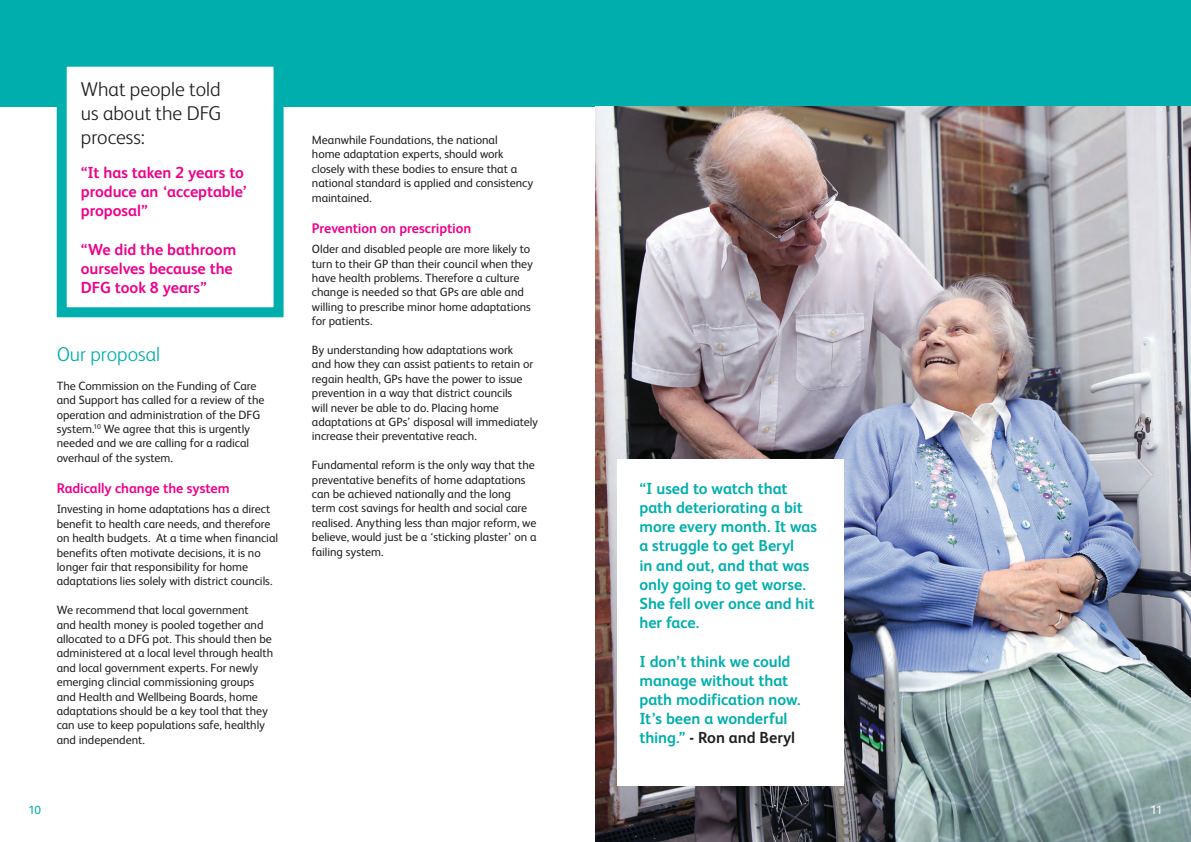
<style>
.page{position:relative;width:1191px;height:842px;background:#fff}
.page>*{position:absolute;margin:0;border:0;box-sizing:border-box;transform-origin:0 0}
.t1{font:300 20px/24px "FS Albert";color:#231f20;text-align:justify}
.t2{font:300 20px "FS Albert";color:#00afad}
.t3{font:700 16px/19.2px "FS Albert";letter-spacing:-.005em;color:#00afad}
.t4{font:700 16px/19.2px "FS Albert";letter-spacing:-.005em;color:#ed028c}
.t5{font:700 14px "FS Albert";letter-spacing:-.005em;color:#ed028c}
.t6{font:12px/14.4px "FS Albert";letter-spacing:-.005em;color:#231f20}
.t7{font:12px "FS Albert";color:#00afad}
.t8{font:12px "FS Albert";color:#fff}
.s1{color:#231f20}
</style>
<div class="page">
<div style="left:0;top:0;width:604px;height:107px;background:#00afad"></div>
<div style="left:587px;top:0;width:604px;height:107px;background:#00afad"></div>
<img style="left:595px;top:107px;width:596px;height:735px">
<div style="left:617px;top:459px;width:226px;height:326px;background:#fff"></div>
<div style="left:62px;top:62px;width:216px;height:250px;background:#fff"></div>
<div style="left:57px;top:57px;width:226px;height:260px;border:10px solid #00afad"></div>
<p class="t1" style="left:81px;top:76px;width:142px">What people told us about the DFG process:</p>
<p class="t4" style="left:81px;top:162px;width:168px">“It has taken 2 years to produce an ‘acceptable’ proposal”</p>
<p class="t4" style="left:81px;top:239px;width:157px">“We did the bathroom ourselves because the<br>DFG took 8 years”</p>
<p class="t2" style="left:57px;top:341px;width:105px">Our proposal</p>
<p class="t6" style="left:57px;top:378px;width:209px">The Commission on the Funding of Care and Support has called for a review of the operation and administration of the DFG system.<sup>10</sup> We agree that this is urgently needed and we are calling for a radical overhaul of the system.</p>
<p class="t5" style="left:57px;top:479px;width:175px">Radically change the system</p>
<p class="t6" style="left:57px;top:501px;width:223px">Investing in home adaptations has a direct benefit to health care needs, and therefore on health budgets. At a time when financial benefits often motivate decisions, it is no longer fair that responsibility for home adaptations lies solely with district councils.</p>
<p class="t6" style="left:57px;top:602px;width:218px">We recommend that local government<br>and health money is pooled together and allocated to a DFG pot. This should then be administered at a local level through health and local government experts. For newly emerging clincial commissioning groups and Health and Wellbeing Boards, home adaptations should be a key tool that they can use to keep populations safe, healthly and independent.</p>
<p class="t6" style="left:312px;top:132px;width:223px">Meanwhile Foundations, the national<br>home adaptation experts, should work closely with these bodies to ensure that a national standard is applied and consistency maintained.</p>
<p class="t5" style="left:312px;top:218px;width:161px">Prevention on prescription</p>
<p class="t6" style="left:312px;top:241px;width:222px">Older and disabled people are more likely to turn to their GP than their council when they have health problems. Therefore a culture change is needed so that GPs are able and willing to prescribe minor home adaptations for patients.</p>
<p class="t6" style="left:312px;top:342px;width:228px">By understanding how adaptations work<br>and how they can assist patients to retain or regain health, GPs have the power to issue prevention in a way that district councils<br>will never be able to do. Placing home adaptations at GPs’ disposal will immediately increase their preventative reach.</p>
<p class="t6" style="left:312px;top:457px;width:226px">Fundamental reform is the only way that the preventative benefits of home adaptations can be achieved nationally and the long term cost savings for health and social care realised. Anything less than major reform, we believe, would just be a ‘sticking plaster’ on a failing system.</p>
<p class="t3" style="left:639px;top:478px;width:179px">“I used to watch that path deteriorating a bit more every month. It was a struggle to get Beryl<br>in and out, and that was only going to get worse.<br>She fell over once and hit her face.</p>
<p class="t3" style="left:639px;top:651px;width:163px">I don’t think we could manage without that path modification now.<br>It’s been a wonderful thing.” <span class="s1">- Ron and Beryl</span></p>
<p class="t7" style="left:28px;top:801px;width:14px">10</p>
<p class="t8" style="left:1150px;top:801px;width:14px">11</p>
</div>
